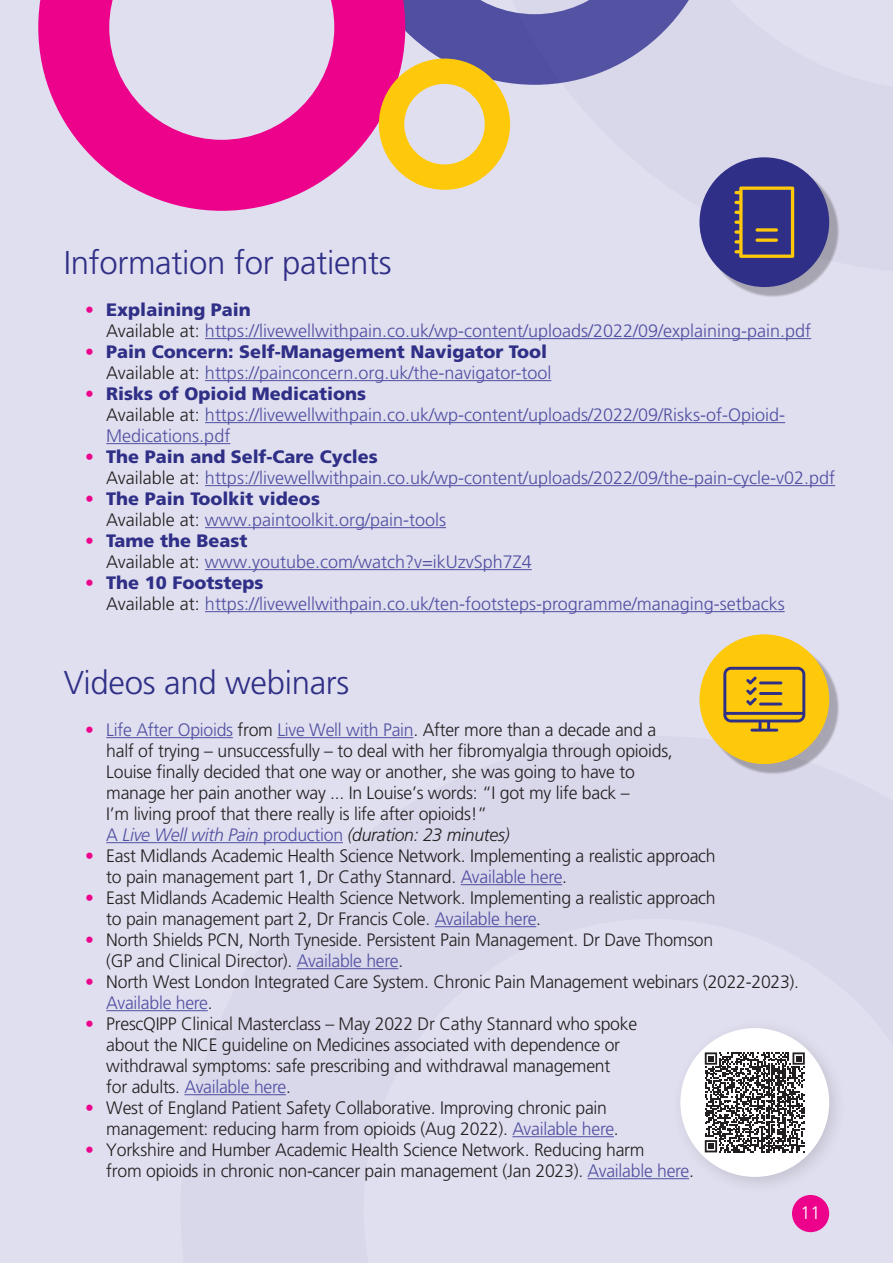
<style>
.page{position:relative;width:893px;height:1263px;background:#e0dfef}
.page>*{position:absolute;margin:0;border:0;box-sizing:border-box;transform-origin:0 0}
.Heading_2{font:300 33px "Frutiger LT Pro";letter-spacing:-.01em;color:#2f2f87}
.t1{font:300 18px/21px "Frutiger LT Pro";letter-spacing:-.015em;color:#231f20}
.List_Paragraph{font:300 18px/21px "Frutiger LT Pro";color:#504fa1}
.t2{font:900 18px "Frutiger LT Pro";color:#2f2f87}
.t3{font:300 18px "Frutiger LT Pro";color:#fff}
.s1{font-weight:300;color:#ed028c}
.s2{color:#231f20}
.s3{color:#ed028c}
.s4{color:#504fa1}
.s5{font-style:italic;color:#504fa1}
.s6{font-style:italic}
</style>
<div class="page">
<svg style="left:38px;top:0;width:314px;height:211px"></svg>
<svg style="left:352px;top:0;width:337px;height:190px"></svg>
<hr style="left:205px;top:338px;width:606px;height:1px;background:#504fa1">
<hr style="left:205px;top:380px;width:346px;height:1px;background:#504fa1">
<hr style="left:205px;top:422px;width:580px;height:1px;background:#504fa1">
<hr style="left:106px;top:443px;width:124px;height:1px;background:#504fa1">
<hr style="left:205px;top:485px;width:630px;height:1px;background:#504fa1">
<hr style="left:205px;top:527px;width:241px;height:1px;background:#504fa1">
<hr style="left:205px;top:569px;width:327px;height:1px;background:#504fa1">
<hr style="left:205px;top:611px;width:580px;height:1px;background:#504fa1">
<hr style="left:106px;top:737px;width:127px;height:1px;background:#504fa1">
<hr style="left:277px;top:737px;width:136px;height:1px;background:#504fa1">
<hr style="left:106px;top:842px;width:237px;height:1px;background:#504fa1">
<hr style="left:461px;top:884px;width:101px;height:1px;background:#504fa1">
<hr style="left:435px;top:926px;width:101px;height:1px;background:#504fa1">
<hr style="left:297px;top:968px;width:101px;height:1px;background:#504fa1">
<hr style="left:106px;top:1010px;width:102px;height:1px;background:#504fa1">
<hr style="left:184px;top:1094px;width:102px;height:1px;background:#504fa1">
<hr style="left:512px;top:1136px;width:102px;height:1px;background:#504fa1">
<hr style="left:588px;top:1178px;width:101px;height:1px;background:#504fa1">
<div style="left:706px;top:164px;width:133px;height:133px;background:#231f20;opacity:.3"></div>
<div style="left:699px;top:157px;width:130px;height:130px;background:#2f2f87;border-radius:50%"></div>
<div style="left:792px;top:1195px;width:37px;height:37px;background:#ed028c;border-radius:50%"></div>
<svg style="left:734px;top:186px;width:60px;height:72px"></svg>
<svg style="left:755px;top:228px;width:23px;height:4px"></svg>
<svg style="left:755px;top:238px;width:23px;height:4px"></svg>
<div style="left:706px;top:641px;width:133px;height:133px;background:#231f20;opacity:.3"></div>
<div style="left:699px;top:634px;width:130px;height:130px;background:#fec80b;border-radius:50%"></div>
<svg style="left:723px;top:667px;width:82px;height:65px"></svg>
<div style="left:671px;top:1018px;width:176px;height:177px;background:#231f20;opacity:.15"></div>
<div style="left:680px;top:1028px;width:149px;height:149px;background:#fff;border-radius:50%"></div>
<svg style="left:705px;top:1052px;width:100px;height:100px"></svg>
<p class="Heading_2" style="left:64px;top:243px;width:329px">Information for patients</p>
<p class="t2" style="left:85px;top:299px;width:167px"><span class="s1">•</span> Explaining Pain</p>
<p class="List_Paragraph" style="left:106px;top:320px;width:706px"><span class="s2">Available at:</span> https://livewellwithpain.co.uk/wp-content/uploads/2022/09/explaining-pain.pdf</p>
<p class="t2" style="left:85px;top:341px;width:463px"><span class="s1">•</span> Pain Concern: Self-Management Navigator Tool</p>
<p class="List_Paragraph" style="left:106px;top:362px;width:447px"><span class="s2">Available at:</span> https://painconcern.org.uk/the-navigator-tool</p>
<p class="t2" style="left:85px;top:383px;width:282px"><span class="s1">•</span> Risks of Opioid Medications</p>
<p class="List_Paragraph" style="left:106px;top:404px;width:680px"><span class="s2">Available at:</span> https://livewellwithpain.co.uk/wp-content/uploads/2022/09/Risks-of-Opioid-<br>Medications.pdf</p>
<p class="t2" style="left:85px;top:446px;width:294px"><span class="s1">•</span> The Pain and Self-Care Cycles</p>
<p class="List_Paragraph" style="left:106px;top:467px;width:730px"><span class="s2">Available at:</span> https://livewellwithpain.co.uk/wp-content/uploads/2022/09/the-pain-cycle-v02.pdf</p>
<p class="t2" style="left:85px;top:488px;width:236px"><span class="s1">•</span> The Pain Toolkit videos</p>
<p class="List_Paragraph" style="left:106px;top:509px;width:341px"><span class="s2">Available at:</span> www.paintoolkit.org/pain-tools</p>
<p class="t2" style="left:85px;top:530px;width:164px"><span class="s1">•</span> Tame the Beast</p>
<p class="List_Paragraph" style="left:106px;top:551px;width:427px"><span class="s2">Available at:</span> www.youtube.com/watch?v=ikUzvSph7Z4</p>
<p class="t2" style="left:85px;top:572px;width:180px"><span class="s1">•</span> The 10 Footsteps</p>
<p class="List_Paragraph" style="left:106px;top:593px;width:680px"><span class="s2">Available at:</span> https://livewellwithpain.co.uk/ten-footsteps-programme/managing-setbacks</p>
<p class="Heading_2" style="left:64px;top:663px;width:287px">Videos and webinars</p>
<p class="t1" style="left:106px;top:719px;width:568px;text-indent:-21px"><span class="s3">•</span> <span class="s4">Life After Opioids</span> from <span class="s4">Live Well with Pain</span>. After more than a decade and a half of trying – unsuccessfully – to deal with her fibromyalgia through opioids, Louise finally decided that one way or another, she was going to have to manage her pain another way ... In Louise’s words: “I got my life back –<br>I’m living proof that there really is life after opioids!”<br><span class="s4">A</span> <span class="s5">Live Well with Pain</span> <span class="s4">production</span> <span class="s6">(duration: 23 minutes)</span></p>
<p class="t1" style="left:106px;top:845px;width:611px;text-indent:-21px"><span class="s3">•</span> East Midlands Academic Health Science Network. Implementing a realistic approach to pain management part 1, Dr Cathy Stannard. <span class="s4">Available here</span>.</p>
<p class="t1" style="left:106px;top:887px;width:611px;text-indent:-21px"><span class="s3">•</span> East Midlands Academic Health Science Network. Implementing a realistic approach to pain management part 2, Dr Francis Cole. <span class="s4">Available here</span>.</p>
<p class="t1" style="left:106px;top:929px;width:608px;text-indent:-21px"><span class="s3">•</span> North Shields PCN, North Tyneside. Persistent Pain Management. Dr Dave Thomson (GP and Clinical Director). <span class="s4">Available here</span>.</p>
<p class="t1" style="left:106px;top:971px;width:694px;text-indent:-21px"><span class="s3">•</span> North West London Integrated Care System. Chronic Pain Management webinars (2022-2023).<br><span class="s4">Available here</span>.</p>
<p class="t1" style="left:106px;top:1013px;width:532px;text-indent:-21px"><span class="s3">•</span> PrescQIPP Clinical Masterclass – May 2022 Dr Cathy Stannard who spoke about the NICE guideline on Medicines associated with dependence or withdrawal symptoms: safe prescribing and withdrawal management<br>for adults. <span class="s4">Available here</span>.</p>
<p class="t1" style="left:106px;top:1097px;width:514px;text-indent:-21px"><span class="s3">•</span> West of England Patient Safety Collaborative. Improving chronic pain management: reducing harm from opioids (Aug 2022). <span class="s4">Available here</span>.</p>
<p class="t1" style="left:106px;top:1139px;width:589px;text-indent:-21px"><span class="s3">•</span> Yorkshire and Humber Academic Health Science Network. Reducing harm<br>from opioids in chronic non-cancer pain management (Jan 2023). <span class="s4">Available here</span>.</p>
<p class="t3" style="left:801px;top:1202px;width:22px">11</p>
</div>
